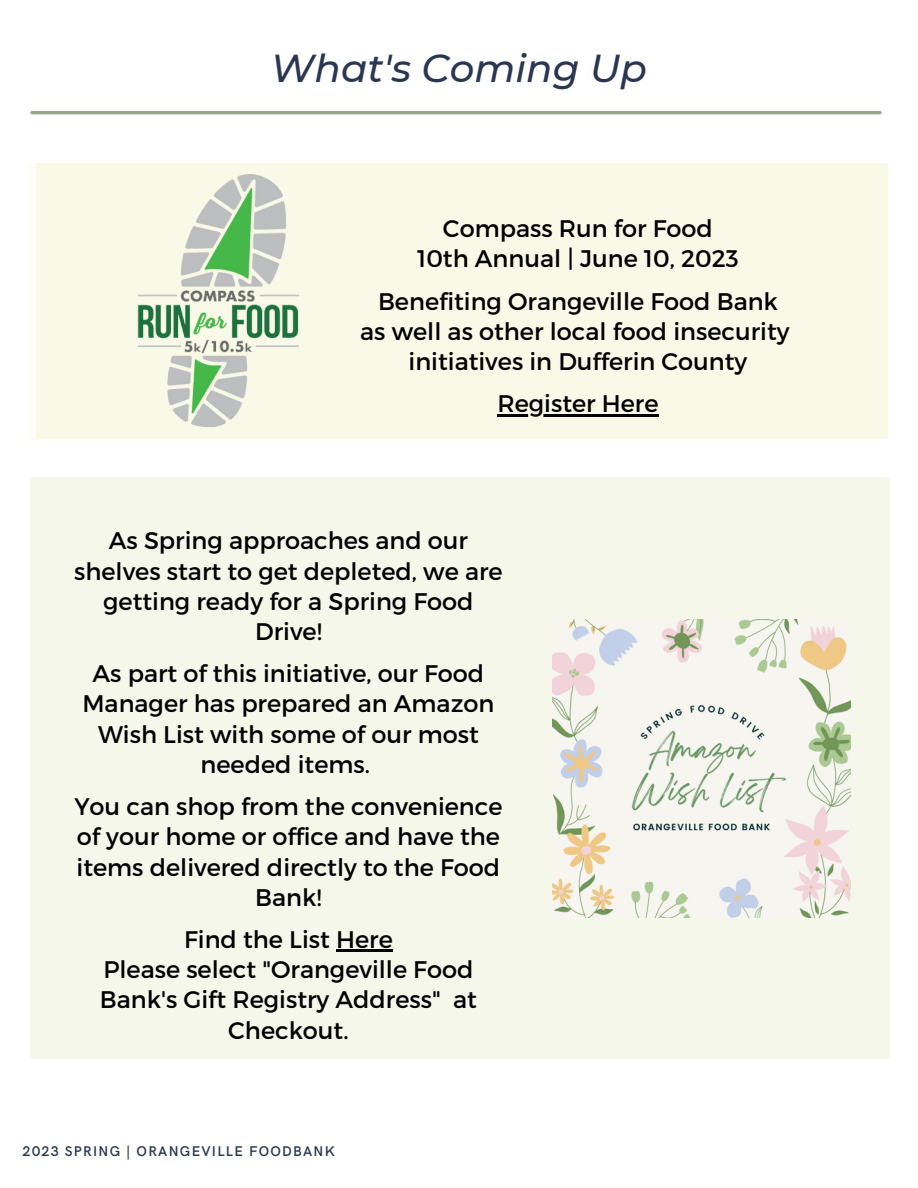
<style>
.page{position:relative;width:918px;height:1188px;background:#fff}
.page>*{position:absolute;margin:0;border:0;box-sizing:border-box;transform-origin:0 0}
.t1{font:italic 500 38.85px "Montserrat";color:#2a3652}
.t2{font:24px/30.3px "Montserrat";color:#000;text-align:center}
.t3{font:600 14.1px "HK Grotesk";letter-spacing:.09em;color:#2a3652}
</style>
<div class="page">
<div style="left:28px;top:163px;width:860px;height:275px;background:#fffde7"></div>
<img style="left:137px;top:175px;width:163px;height:252px">
<hr style="left:497px;top:414px;width:162px;height:3px;background:#000">
<hr style="left:32px;top:111px;width:848px;height:3px;background:#95a58d">
<div style="left:30px;top:478px;width:860px;height:581px;background:#f6f7eb"></div>
<img style="left:552px;top:619px;width:299px;height:299px">
<hr style="left:336px;top:950px;width:57px;height:2px;background:#000">
<p class="t1" style="left:271px;top:45px;width:378px">What's Coming Up</p>
<p class="t2" style="left:443px;top:212px;width:272px">Compass Run for Food</p>
<p class="t2" style="left:417px;top:242px;width:323px">10th Annual | June 10, 2023</p>
<p class="t2" style="left:378px;top:285px;width:401px">Benefiting Orangeville Food Bank</p>
<p class="t2" style="left:360px;top:315px;width:431px">as well as other local food insecurity</p>
<p class="t2" style="left:409px;top:346px;width:340px">initiatives in Dufferin County</p>
<p class="t2" style="left:497px;top:387px;width:163px">Register Here</p>
<p class="t2" style="left:74px;top:524px;width:430px">As Spring approaches and our shelves start to get depleted, we are getting ready for a Spring Food<br>Drive!</p>
<p class="t2" style="left:82px;top:657px;width:414px">As part of this initiative, our Food<br>Manager has prepared an Amazon<br>Wish List with some of our most needed items.</p>
<p class="t2" style="left:74px;top:790px;width:430px">You can shop from the convenience of your home or office and have the items delivered directly to the Food<br>Bank!</p>
<p class="t2" style="left:184px;top:923px;width:210px">Find the List Here</p>
<p class="t2" style="left:100px;top:953px;width:379px">Please select "Orangeville Food<br>Bank's Gift Registry Address" at<br>Checkout.</p>
<p class="t3" style="left:23px;top:1143px;width:314px">2023 SPRING | ORANGEVILLE FOODBANK</p>
</div>
